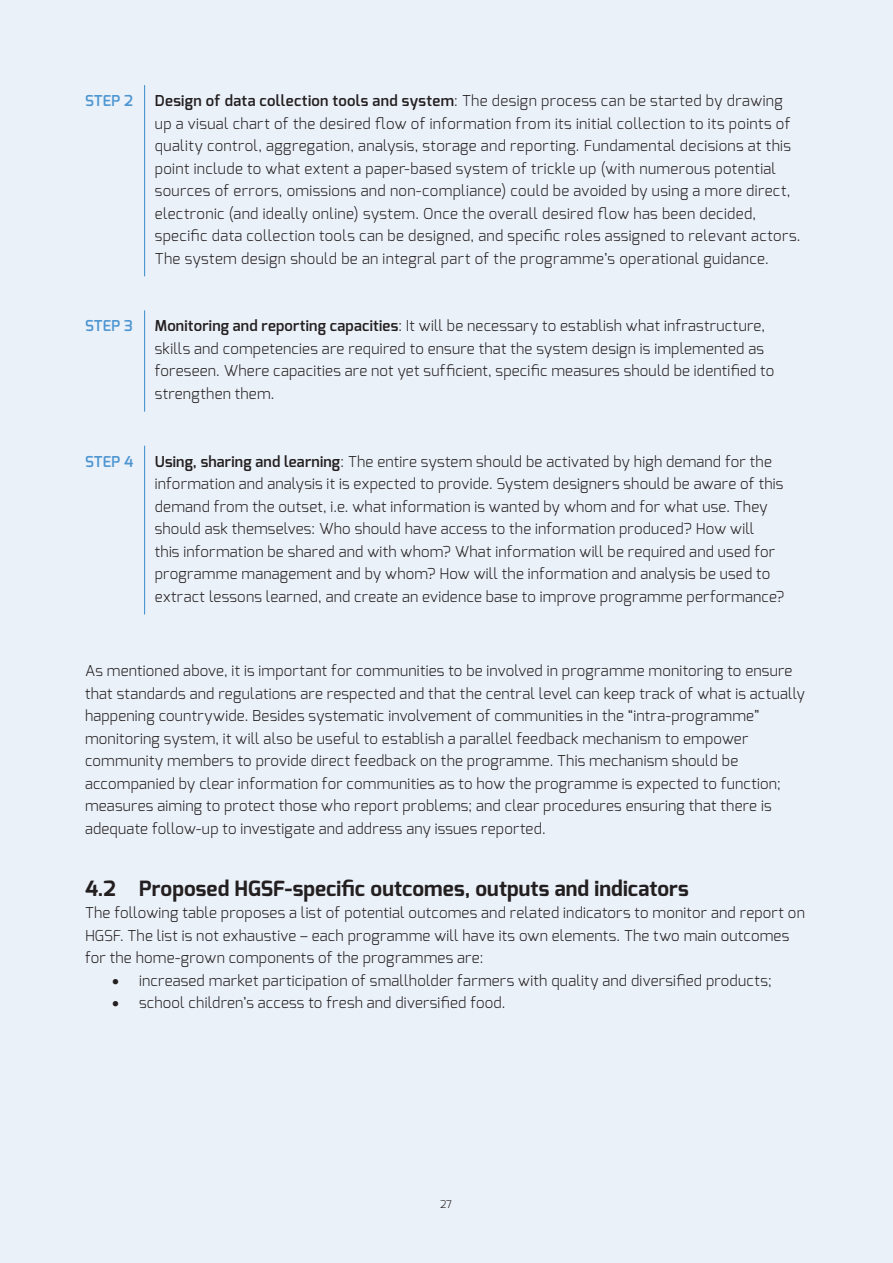
<style>
.page{position:relative;width:893px;height:1263px;background:#ebf1f9}
.page>*{position:absolute;margin:0;border:0;box-sizing:border-box;transform-origin:0 0}
.t1{font:700 21px "Exo";letter-spacing:.005em;color:#231f20}
.t2{font:300 15px/22.5px "Exo";letter-spacing:.015em;color:#231f20}
.t3{font:600 15px "Exo";letter-spacing:.01em;color:#4e96d1}
.t4{font:300 10.5px "Exo";color:#231f20}
.s1{font-weight:600}
</style>
<div class="page">
<hr style="left:144px;top:85px;width:1px;height:191px;background:#4e96d1">
<hr style="left:144px;top:310px;width:1px;height:102px;background:#4e96d1">
<hr style="left:144px;top:446px;width:1px;height:168px;background:#4e96d1">
<p class="t3" style="left:85px;top:91px;width:50px">STEP 2</p>
<p class="t2" style="left:155px;top:89px;width:647px"><span class="s1">Design of data collection tools and system</span>: The design process can be started by drawing up a visual chart of the desired flow of information from its initial collection to its points of quality control, aggregation, analysis, storage and reporting. Fundamental decisions at this point include to what extent a paper-based system of trickle up (with numerous potential sources of errors, omissions and non-compliance) could be avoided by using a more direct, electronic (and ideally online) system. Once the overall desired flow has been decided, specific data collection tools can be designed, and specific roles assigned to relevant actors.<br>The system design should be an integral part of the programme’s operational guidance.</p>
<p class="t3" style="left:85px;top:316px;width:49px">STEP 3</p>
<p class="t2" style="left:155px;top:315px;width:621px"><span class="s1">Monitoring and reporting capacities</span>: It will be necessary to establish what infrastructure, skills and competencies are required to ensure that the system design is implemented as foreseen. Where capacities are not yet sufficient, specific measures should be identified to strengthen them.</p>
<p class="t3" style="left:85px;top:452px;width:50px">STEP 4</p>
<p class="t2" style="left:155px;top:450px;width:631px"><span class="s1">Using, sharing and learning</span>: The entire system should be activated by high demand for the information and analysis it is expected to provide. System designers should be aware of this demand from the outset, i.e. what information is wanted by whom and for what use. They should ask themselves: Who should have access to the information produced? How will<br>this information be shared and with whom? What information will be required and used for programme management and by whom? How will the information and analysis be used to extract lessons learned, and create an evidence base to improve programme performance?</p>
<p class="t2" style="left:85px;top:659px;width:721px">As mentioned above, it is important for communities to be involved in programme monitoring to ensure that standards and regulations are respected and that the central level can keep track of what is actually happening countrywide. Besides systematic involvement of communities in the “intra-programme” monitoring system, it will also be useful to establish a parallel feedback mechanism to empower community members to provide direct feedback on the programme. This mechanism should be accompanied by clear information for communities as to how the programme is expected to function; measures aiming to protect those who report problems; and clear procedures ensuring that there is adequate follow-up to investigate and address any issues reported.</p>
<h1 class="t1" style="left:85px;top:874px;width:605px">4.2 Proposed HGSF-specific outcomes, outputs and indicators</h1>
<p class="t2" style="left:85px;top:901px;width:721px">The following table proposes a list of potential outcomes and related indicators to monitor and report on<br>HGSF. The list is not exhaustive – each programme will have its own elements. The two main outcomes for the home-grown components of the programmes are:</p>
<p class="t2" style="left:112px;top:969px;width:661px">• increased market participation of smallholder farmers with quality and diversified products;</p>
<p class="t2" style="left:112px;top:991px;width:395px">• school children’s access to fresh and diversified food.</p>
<p class="t4" style="left:440px;top:1198px;width:13px">27</p>
</div>
